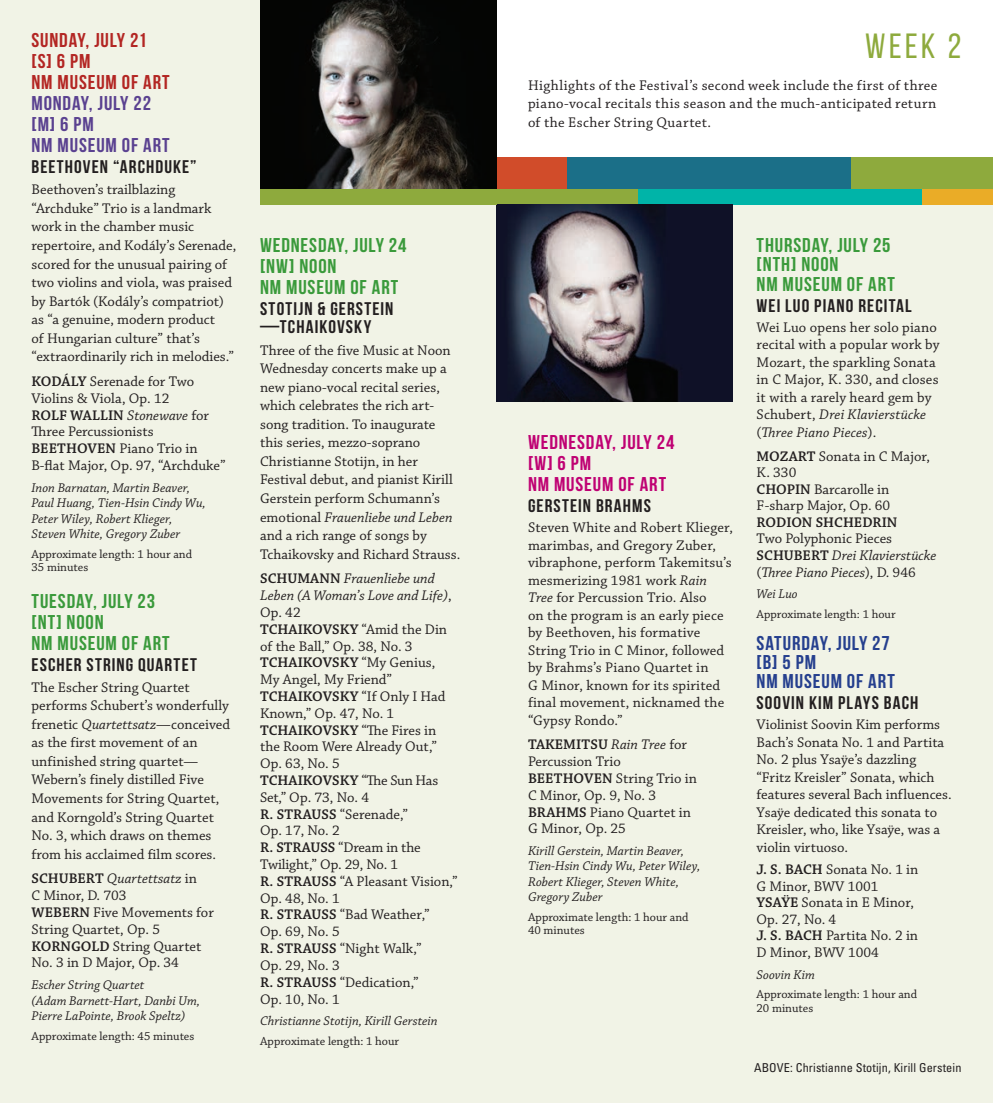
<style>
.page{position:relative;width:993px;height:1103px;background:#fff}
.page>*{position:absolute;margin:0;border:0;box-sizing:border-box;transform-origin:0 0}
.t1{font:35px "Bebas Neue";color:#8eaa3d}
.t2{font:700 19.95px/21px "Bebas Neue";letter-spacing:.04em;color:#3a9a3b;scale:1.05 1}
.t3{font:700 19.95px/21px "Bebas Neue";letter-spacing:.04em;color:#bf0173;scale:1.05 1}
.t4{font:700 19.95px/19.2px "Bebas Neue";letter-spacing:.04em;color:#253f8e;scale:1.05 1}
.t5{font:700 19.95px/21px "Bebas Neue";letter-spacing:.04em;color:#b32623;scale:1.05 1}
.t6{font:700 19.95px/21px "Bebas Neue";letter-spacing:.04em;color:#5a4190;scale:1.05 1}
.t7{font:700 18.2px/18.4px "Bebas Neue";letter-spacing:.055em;color:#231f20;scale:1.05 1}
.t8{font:14.7px/16.8px "Chaparral Pro";color:#231f20}
.t9{font:italic 14.7px/16.6px "Chaparral Pro";color:#231f20}
.t10{font:600 14.7px "Chaparral Pro";color:#231f20}
.t11{font:italic 13.3px/15.4px "Chaparral Pro";color:#231f20}
.t12{font:12.25px/13.3px "Chaparral Pro";color:#231f20}
.t13{font:condensed 12.25px "Univers LT Std";letter-spacing:.01em;color:#231f20}
.s1{font-weight:600}
.s2{font-style:italic}
.s3{font-style:normal}
.s4{font-weight:600;font-style:normal}
</style>
<div class="page">
<div style="left:0;top:0;width:496px;height:1102px;background:#f1f3e6"></div>
<div style="left:496px;top:205px;width:496px;height:897px;background:#f1f3e6"></div>
<div style="left:850px;top:158px;width:142px;height:31px;background:#8eaa3d"></div>
<div style="left:567px;top:158px;width:283px;height:31px;background:#1b6f88"></div>
<div style="left:638px;top:189px;width:283px;height:16px;background:#00b4a8"></div>
<div style="left:496px;top:189px;width:142px;height:16px;background:#8eaa3d"></div>
<div style="left:496px;top:158px;width:71px;height:31px;background:#d14c2a"></div>
<div style="left:921px;top:189px;width:71px;height:16px;background:#eaac27"></div>
<img style="left:496px;top:205px;width:236px;height:197px">
<img style="left:260px;top:0;width:236px;height:189px">
<div style="left:260px;top:189px;width:236px;height:16px;background:#8eaa3d"></div>
<h2 class="t5" style="left:32px;top:30px;width:133px">SUNDAY, JULY 21 [S] 6 PM<br>NM MUSEUM OF ART</h2>
<h2 class="t6" style="left:32px;top:93px;width:133px">MONDAY, JULY 22 [M] 6 PM<br>NM MUSEUM OF ART</h2>
<p class="t7" style="left:32px;top:157px;width:159px">BEETHOVEN “ARCHDUKE”</p>
<p class="t8" style="left:32px;top:181px;width:206px;line-height:18.6px">Beethoven’s trailblazing “Archduke” Trio is a landmark work in the chamber music repertoire, and Kodály’s Serenade, scored for the unusual pairing of two violins and viola, was praised by Bartók (Kodály’s compatriot) as “a genuine, modern product<br>of Hungarian culture” that’s “extraordinarily rich in melodies.”</p>
<p class="t8" style="left:32px;top:373px;width:195px"><span class="s1">KODÁLY</span> Serenade for Two<br>Violins &amp; Viola, Op. 12<br><span class="s1">ROLF WALLIN</span> <span class="s2">Stonewave</span> for<br>Three Percussionists<br><span class="s1">BEETHOVEN</span> Piano Trio in<br>B-flat Major, Op. 97, “Archduke”</p>
<p class="t11" style="left:32px;top:480px;width:176px">Inon Barnatan, Martin Beaver,<br>Paul Huang, Tien-Hsin Cindy Wu,<br>Peter Wiley, Robert Klieger,<br>Steven White, Gregory Zuber</p>
<p class="t12" style="left:32px;top:547px;width:162px">Approximate length: 1 hour and<br>35 minutes</p>
<h2 class="t2" style="left:32px;top:590px;width:133px">TUESDAY, JULY 23 [NT] NOON<br>NM MUSEUM OF ART</h2>
<p class="t7" style="left:32px;top:655px;width:159px">ESCHER STRING QUARTET</p>
<p class="t8" style="left:32px;top:678px;width:200px;line-height:18.6px">The Escher String Quartet performs Schubert’s wonderfully frenetic <span class="s2">Quartettsatz</span>—conceived as the first movement of an unfinished string quartet—<br>Webern’s finely distilled Five<br>Movements for String Quartet, and Korngold’s String Quartet<br>No. 3, which draws on themes from his acclaimed film scores.</p>
<p class="t8" style="left:32px;top:871px;width:184px"><span class="s1">SCHUBERT</span> <span class="s2">Quartettsatz</span> in<br>C Minor, D. 703<br><span class="s1">WEBERN</span> Five Movements for<br>String Quartet, Op. 5<br><span class="s1">KORNGOLD</span> String Quartet<br>No. 3 in D Major, Op. 34</p>
<p class="t11" style="left:32px;top:977px;width:170px">Escher String Quartet<br>(Adam Barnett-Hart, Danbi Um,<br>Pierre LaPointe, Brook Speltz)</p>
<p class="t12" style="left:32px;top:1029px;width:164px">Approximate length: 45 minutes</p>
<h2 class="t2" style="left:260px;top:234px;width:141px">WEDNESDAY, JULY 24 [NW] NOON<br>NM MUSEUM OF ART</h2>
<p class="t7" style="left:260px;top:299px;width:128px">STOTIJN &amp; GERSTEIN —TCHAIKOVSKY</p>
<p class="t8" style="left:260px;top:341px;width:202px;line-height:18.6px">Three of the five Music at Noon<br>Wednesday concerts make up a new piano-vocal recital series, which celebrates the rich art&shy;song tradition. To inaugurate this series, mezzo-soprano<br>Christianne Stotijn, in her<br>Festival debut, and pianist Kirill<br>Gerstein perform Schumann’s emotional <span class="s2">Frauenliebe und Leben </span>and a rich range of songs by<br>Tchaikovsky and Richard Strauss.</p>
<p class="t8" style="left:260px;top:571px;width:199px"><span class="s1">SCHUMANN</span> <span class="s2">Frauenliebe und<br>Leben (A Woman’s Love and Life)</span>,<br>Op. 42<br><span class="s1">TCHAIKOVSKY</span> “Amid the Din of the Ball,” Op. 38, No. 3<br><span class="s1">TCHAIKOVSKY</span> “My Genius,<br>My Angel, My Friend”<br><span class="s1">TCHAIKOVSKY</span> “If Only I Had<br>Known,” Op. 47, No. 1<br><span class="s1">TCHAIKOVSKY</span> “The Fires in the Room Were Already Out,”<br>Op. 63, No. 5<br><span class="s1">TCHAIKOVSKY</span> “The Sun Has<br>Set,” Op. 73, No. 4<br><span class="s1">R. STRAUSS</span> “Serenade,”<br>Op. 17, No. 2<br><span class="s1">R. STRAUSS</span> “Dream in the<br>Twilight,” Op. 29, No. 1<br><span class="s1">R. STRAUSS</span> “A Pleasant Vision,”<br>Op. 48, No. 1<br><span class="s1">R. STRAUSS</span> “Bad Weather,”<br>Op. 69, No. 5<br><span class="s1">R. STRAUSS</span> “Night Walk,”<br>Op. 29, No. 3<br><span class="s1">R. STRAUSS</span> “Dedication,”<br>Op. 10, No. 1</p>
<p class="t11" style="left:260px;top:1013px;width:179px">Christianne Stotijn, Kirill Gerstein</p>
<p class="t12" style="left:260px;top:1034px;width:141px">Approximate length: 1 hour</p>
<h1 class="t1" style="left:865px;top:27px;width:98px">WEEK 2</h1>
<p class="t8" style="left:528px;top:76px;width:411px;line-height:18.6px;text-align:justify">Highlights of the Festival’s second week include the first of three piano-vocal recitals this season and the much-anticipated return of the Escher String Quartet.</p>
<h2 class="t3" style="left:528px;top:431px;width:141px">WEDNESDAY, JULY 24 [W] 6 PM<br>NM MUSEUM OF ART</h2>
<p class="t7" style="left:528px;top:496px;width:118px">GERSTEIN BRAHMS</p>
<p class="t8" style="left:528px;top:519px;width:206px;line-height:17.5px">Steven White and Robert Klieger, marimbas, and Gregory Zuber, vibraphone, perform Takemitsu’s mesmerizing 1981 work <span class="s2">Rain<br>Tree</span> for Percussion Trio. Also<br>on the program is an early piece by Beethoven, his formative<br>String Trio in C Minor, followed by Brahms’s Piano Quartet in<br>G Minor, known for its spirited final movement, nicknamed the “Gypsy Rondo.”</p>
<p class="t8" style="left:528px;top:736px;width:170px"><span class="s1">TAKEMITSU</span> <span class="s2">Rain Tree</span> for<br>Percussion Trio<br><span class="s1">BEETHOVEN</span> String Trio in<br>C Minor, Op. 9, No. 3<br><span class="s1">BRAHMS</span> Piano Quartet in<br>G Minor, Op. 25</p>
<p class="t11" style="left:528px;top:843px;width:174px">Kirill Gerstein, Martin Beaver,<br>Tien-Hsin Cindy Wu, Peter Wiley,<br>Robert Klieger, Steven White,<br>Gregory Zuber</p>
<p class="t12" style="left:528px;top:910px;width:162px">Approximate length: 1 hour and<br>40 minutes</p>
<h2 class="t2" style="left:756px;top:235px;width:133px;line-height:19.2px">THURSDAY, JULY 25 [NTH] NOON<br>NM MUSEUM OF ART</h2>
<p class="t7" style="left:756px;top:296px;width:149px">WEI LUO PIANO RECITAL</p>
<p class="t8" style="left:756px;top:319px;width:184px;line-height:17.5px">Wei Luo opens her solo piano recital with a popular work by<br>Mozart, the sparkling Sonata in C Major, K. 330, and closes it with a rarely heard gem by<br>Schubert, <span class="s2">Drei Klavierstücke </span>(<span class="s2">Three Piano Pieces</span>).</p>
<p class="t8" style="left:756px;top:448px;width:175px"><span class="s1">MOZART</span> Sonata in C Major,<br>K. 330<br><span class="s1">CHOPIN</span> Barcarolle in<br>F-sharp Major, Op. 60</p>
<p class="t10" style="left:756px;top:514px;width:142px">RODION SHCHEDRIN</p>
<p class="t9" style="left:756px;top:531px;width:181px"><span class="s3">Two Polyphonic Pieces<br></span><span class="s4">SCHUBERT</span> Drei Klavierstücke <span class="s3">(</span>Three Piano Pieces<span class="s3">), D. 946</span></p>
<p class="t11" style="left:756px;top:587px;width:43px">Wei Luo</p>
<p class="t12" style="left:756px;top:608px;width:141px">Approximate length: 1 hour</p>
<h2 class="t4" style="left:756px;top:633px;width:133px">SATURDAY, JULY 27 [B] 5 PM<br>NM MUSEUM OF ART</h2>
<p class="t7" style="left:756px;top:693px;width:155px">SOOVIN KIM PLAYS BACH</p>
<p class="t8" style="left:756px;top:716px;width:196px;line-height:17.5px">Violinist Soovin Kim performs<br>Bach’s Sonata No. 1 and Partita<br>No. 2 plus Ysaÿe’s dazzling “Fritz Kreisler” Sonata, which features several Bach influences.<br>Ysaÿe dedicated this sonata to<br>Kreisler, who, like Ysaÿe, was a violin virtuoso.</p>
<p class="t8" style="left:756px;top:862px;width:163px"><span class="s1">J. S. BACH</span> Sonata No. 1 in<br>G Minor, BWV 1001<br><span class="s1">YSAŸE</span> Sonata in E Minor,<br>Op. 27, No. 4<br><span class="s1">J. S. BACH</span> Partita No. 2 in<br>D Minor, BWV 1004</p>
<p class="t11" style="left:756px;top:967px;width:60px">Soovin Kim</p>
<p class="t12" style="left:756px;top:988px;width:162px">Approximate length: 1 hour and<br>20 minutes</p>
<p class="t13" style="left:754px;top:1060px;width:209px">ABOVE: Christianne Stotijn, Kirill Gerstein</p>
</div>
